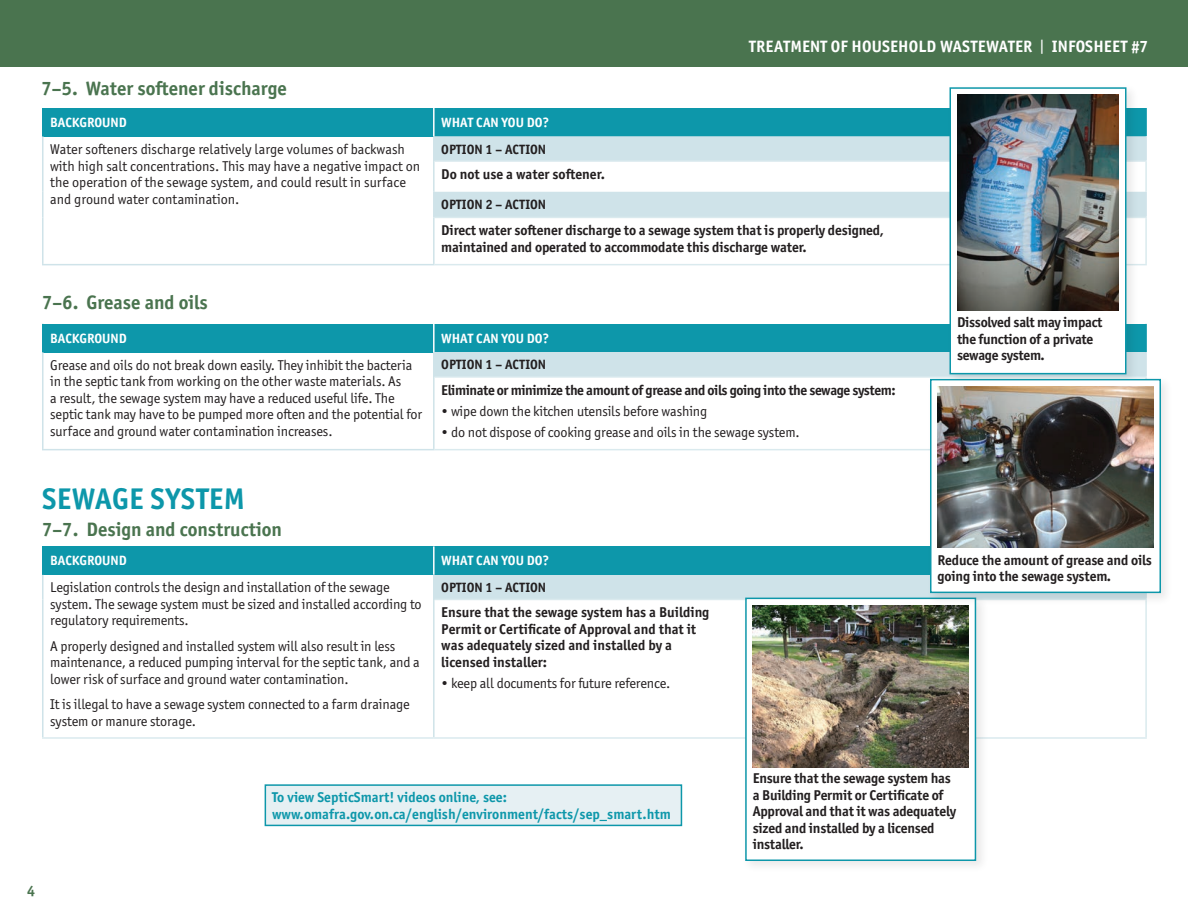
<style>
.page{position:relative;width:1188px;height:918px;background:#fff}
.page>*{position:absolute;margin:0;border:0;box-sizing:border-box;transform-origin:0 0}
.t1{font:700 30px "Officina Sans ITC Pro";letter-spacing:.01em;color:#0d97aa}
.t2{font:700 19.5px "Officina Sans ITC Pro";color:#4a744f}
.t3{font:700 16.5px "Officina Sans ITC Pro";letter-spacing:.01em;color:#fff}
.t4{font:700 15px "Officina Sans ITC Pro";color:#4a744f}
.t5{font:14.25px/16.5px "Officina Sans ITC Pro";letter-spacing:-.01em;color:#231f20}
.t6{font:700 14.25px/16.5px "Officina Sans ITC Pro";letter-spacing:-.01em;color:#231f20}
.t7{font:700 14.25px/16.5px "Officina Sans ITC Pro";color:#0d97aa}
.t8{font:700 14.25px "Officina Sans ITC Pro";letter-spacing:-.03em;color:#231f20}
.t9{font:700 13.5px "Officina Sans ITC Pro";color:#fff}
.t10{font:700 13.5px "Officina Sans ITC Pro";color:#231f20}
.s1{font-weight:400}
</style>
<div class="page">
<div style="left:0;top:0;width:1188px;height:68px;background:#4a744f"></div>
<div style="left:43px;top:108px;width:391px;height:28px;background:#0d97aa"></div>
<div style="left:434px;top:108px;width:712px;height:28px;background:#0d97aa"></div>
<svg style="left:435px;top:136px;width:710px;height:81px;fill:#cfe3e9"></svg>
<hr style="left:433px;top:108px;width:2px;height:28px;background:#fff">
<hr style="left:1145px;top:108px;width:2px;height:28px;background:#0d97aa">
<hr style="left:42px;top:136px;width:2px;height:25px;background:#cfe3e9">
<hr style="left:42px;top:161px;width:2px;height:31px;background:#cfe3e9">
<hr style="left:42px;top:192px;width:2px;height:25px;background:#cfe3e9">
<hr style="left:42px;top:217px;width:2px;height:47px;background:#cfe3e9">
<hr style="left:433px;top:136px;width:2px;height:25px;background:#cfe3e9">
<hr style="left:433px;top:192px;width:2px;height:25px;background:#cfe3e9">
<hr style="left:1145px;top:136px;width:2px;height:24px;background:#cfe3e9">
<hr style="left:1145px;top:192px;width:2px;height:25px;background:#cfe3e9">
<hr style="left:42px;top:264px;width:393px;height:1px;background:#cfe3e9">
<hr style="left:433px;top:161px;width:2px;height:31px;background:#cfe3e9">
<hr style="left:433px;top:217px;width:2px;height:47px;background:#cfe3e9">
<hr style="left:435px;top:160px;width:712px;height:2px;background:#daeaee">
<hr style="left:435px;top:217px;width:712px;height:1px;background:#daeaee">
<hr style="left:1145px;top:162px;width:2px;height:30px;background:#daeaee">
<hr style="left:1145px;top:218px;width:2px;height:46px;background:#daeaee">
<hr style="left:435px;top:264px;width:712px;height:1px;background:#daeaee">
<hr style="left:42px;top:108px;width:2px;height:28px;background:#0d97aa">
<div style="left:43px;top:324px;width:391px;height:28px;background:#0d97aa"></div>
<div style="left:434px;top:324px;width:712px;height:28px;background:#0d97aa"></div>
<div style="left:434px;top:352px;width:712px;height:25px;background:#cfe3e9"></div>
<hr style="left:433px;top:324px;width:2px;height:28px;background:#fff">
<hr style="left:1145px;top:324px;width:2px;height:28px;background:#0d97aa">
<hr style="left:42px;top:352px;width:2px;height:25px;background:#cfe3e9">
<hr style="left:42px;top:377px;width:2px;height:72px;background:#cfe3e9">
<hr style="left:433px;top:352px;width:2px;height:25px;background:#cfe3e9">
<hr style="left:1145px;top:352px;width:2px;height:24px;background:#cfe3e9">
<hr style="left:42px;top:449px;width:393px;height:1px;background:#cfe3e9">
<hr style="left:433px;top:377px;width:2px;height:72px;background:#cfe3e9">
<hr style="left:435px;top:376px;width:712px;height:2px;background:#daeaee">
<hr style="left:435px;top:449px;width:712px;height:1px;background:#daeaee">
<hr style="left:42px;top:324px;width:2px;height:28px;background:#0d97aa">
<div style="left:43px;top:546px;width:391px;height:29px;background:#0d97aa"></div>
<div style="left:434px;top:546px;width:712px;height:29px;background:#0d97aa"></div>
<div style="left:434px;top:575px;width:712px;height:24px;background:#cfe3e9"></div>
<hr style="left:433px;top:546px;width:2px;height:29px;background:#fff">
<hr style="left:42px;top:575px;width:2px;height:24px;background:#cfe3e9">
<hr style="left:42px;top:599px;width:2px;height:138px;background:#cfe3e9">
<hr style="left:433px;top:575px;width:2px;height:24px;background:#cfe3e9">
<hr style="left:42px;top:737px;width:392px;height:2px;background:#daeaee">
<hr style="left:433px;top:599px;width:2px;height:138px;background:#cfe3e9">
<hr style="left:435px;top:599px;width:712px;height:1px;background:#daeaee">
<hr style="left:1145px;top:600px;width:2px;height:137px;background:#daeaee">
<hr style="left:434px;top:737px;width:713px;height:2px;background:#daeaee">
<hr style="left:42px;top:546px;width:2px;height:29px;background:#0d97aa">
<div style="left:741px;top:594px;width:248px;height:280px;background:#231f20;opacity:.1"></div>
<div style="left:745px;top:598px;width:231px;height:263px;background:#fff;border:2px solid #0d97aa"></div>
<img style="left:753px;top:605px;width:216px;height:162px">
<div style="left:265px;top:785px;width:416px;height:40px;background:#e6f0f3"></div>
<div style="left:265px;top:784px;width:417px;height:42px;border:2px solid #0d97aa"></div>
<div style="left:946px;top:84px;width:193px;height:303px;background:#231f20;opacity:.1"></div>
<div style="left:950px;top:87px;width:176px;height:287px;background:#fff;border:2px solid #0d97aa"></div>
<img style="left:957px;top:95px;width:162px;height:216px">
<div style="left:926px;top:375px;width:248px;height:231px;background:#231f20;opacity:.1"></div>
<div style="left:930px;top:379px;width:231px;height:214px;background:#fff;border:2px solid #0d97aa"></div>
<img style="left:938px;top:386px;width:216px;height:161px">
<h2 class="t2" style="left:41px;top:76px;width:247px">7–5. Water softener discharge</h2>
<p class="t3" style="left:749px;top:37px;width:400px">TREATMENT OF HOUSEHOLD WASTEWATER <span class="s1">|</span> INFOSHEET #7</p>
<p class="t9" style="left:50px;top:114px;width:78px">BACKGROUND</p>
<p class="t9" style="left:441px;top:114px;width:109px">WHAT CAN YOU DO?</p>
<p class="t5" style="left:50px;top:141px;width:371px">Water softeners discharge relatively large volumes of backwash with high salt concentrations. This may have a negative impact on the operation of the sewage system, and could result in surface and ground water contamination.</p>
<p class="t10" style="left:441px;top:141px;width:106px">OPTION 1 – ACTION</p>
<p class="t6" style="left:441px;top:166px;width:165px">Do not use a water softener.</p>
<p class="t10" style="left:441px;top:197px;width:106px">OPTION 2 – ACTION</p>
<p class="t6" style="left:441px;top:222px;width:444px">Direct water softener discharge to a sewage system that is properly designed, maintained and operated to accommodate this discharge water.</p>
<h2 class="t2" style="left:42px;top:290px;width:167px">7–6. Grease and oils</h2>
<p class="t9" style="left:50px;top:330px;width:78px">BACKGROUND</p>
<p class="t9" style="left:441px;top:330px;width:109px">WHAT CAN YOU DO?</p>
<p class="t5" style="left:50px;top:357px;width:374px">Grease and oils do not break down easily. They inhibit the bacteria in the septic tank from working on the other waste materials. As<br>a result, the sewage system may have a reduced useful life. The septic tank may have to be pumped more often and the potential for surface and ground water contamination increases.</p>
<p class="t10" style="left:441px;top:356px;width:106px">OPTION 1 – ACTION</p>
<p class="t8" style="left:441px;top:381px;width:456px">Eliminate or minimize the amount of grease and oils going into the sewage system:</p>
<p class="t5" style="left:441px;top:403px;width:267px">• wipe down the kitchen utensils before washing</p>
<p class="t5" style="left:441px;top:424px;width:360px">• do not dispose of cooking grease and oils in the sewage system.</p>
<p class="t6" style="left:957px;top:314px;width:147px">Dissolved salt may impact the function of a private sewage system.</p>
<h1 class="t1" style="left:42px;top:480px;width:204px">SEWAGE SYSTEM</h1>
<h2 class="t2" style="left:42px;top:517px;width:242px">7–7. Design and construction</h2>
<p class="t9" style="left:50px;top:552px;width:78px">BACKGROUND</p>
<p class="t9" style="left:441px;top:552px;width:109px">WHAT CAN YOU DO?</p>
<p class="t5" style="left:50px;top:579px;width:373px">Legislation controls the design and installation of the sewage system. The sewage system must be sized and installed according to regulatory requirements.</p>
<p class="t5" style="left:50px;top:638px;width:371px">A properly designed and installed system will also result in less maintenance, a reduced pumping interval for the septic tank, and a lower risk of surface and ground water contamination.</p>
<p class="t5" style="left:50px;top:696px;width:361px">It is illegal to have a sewage system connected to a farm drainage system or manure storage.</p>
<p class="t10" style="left:441px;top:579px;width:106px">OPTION 1 – ACTION</p>
<p class="t6" style="left:441px;top:604px;width:270px">Ensure that the sewage system has a Building Permit or Certificate of Approval and that it was adequately sized and installed by a licensed installer:</p>
<p class="t5" style="left:441px;top:675px;width:231px">• keep all documents for future reference.</p>
<p class="t7" style="left:272px;top:789px;width:400px">To view SepticSmart! videos online, see: www.omafra.gov.on.ca/english/environment/facts/sep_smart.htm</p>
<p class="t4" style="left:27px;top:882px;width:10px">4</p>
<p class="t6" style="left:938px;top:551px;width:216px">Reduce the amount of grease and oils going into the sewage system.</p>
<p class="t6" style="left:753px;top:770px;width:205px">Ensure that the sewage system has a Building Permit or Certificate of<br>Approval and that it was adequately sized and installed by a licensed installer.</p>
</div>
